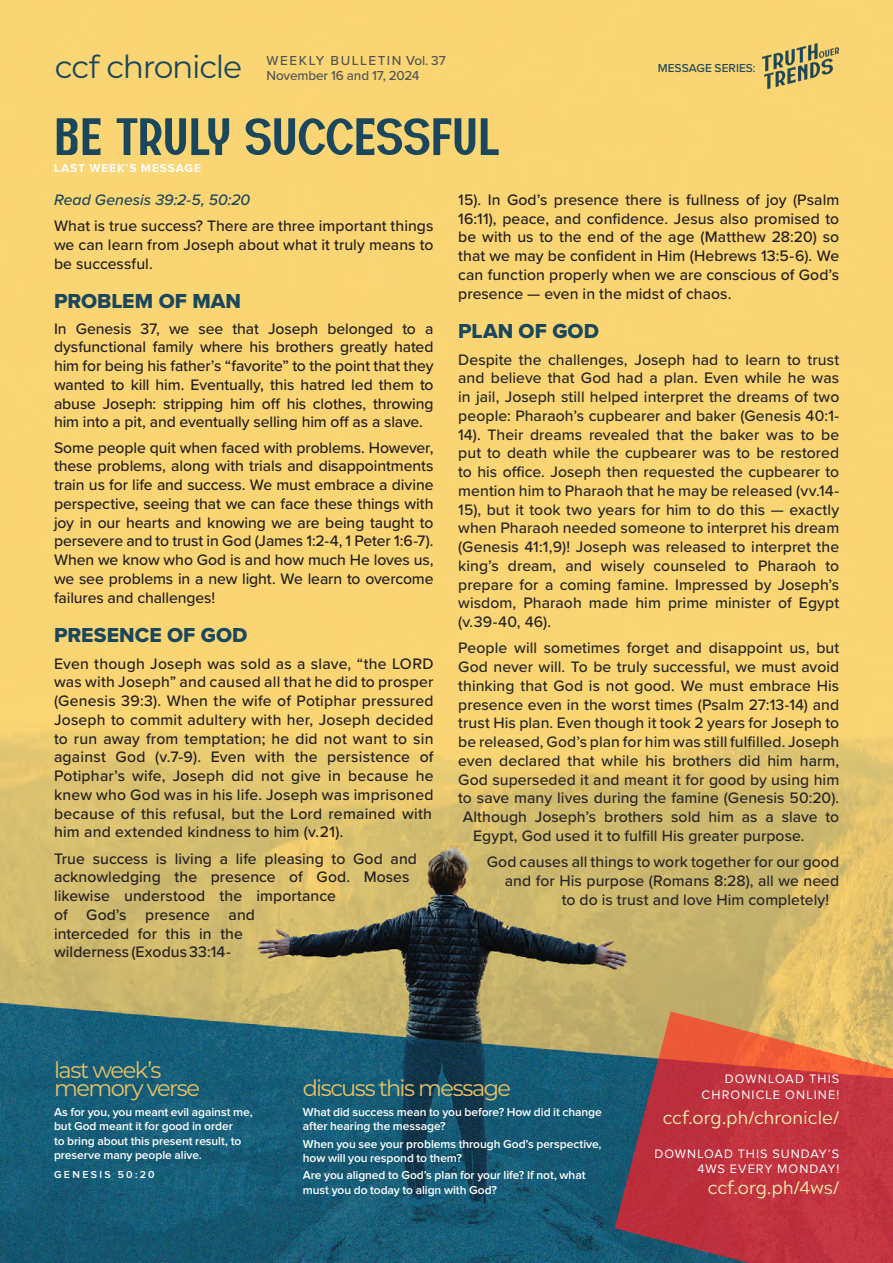
<style>
.page{position:relative;width:893px;height:1263px;background:#fff}
.page>*{position:absolute;margin:0;border:0;box-sizing:border-box;transform-origin:0 0}
.t1{font:52.5px "Retrolef";letter-spacing:-.005em;color:#1a475c}
.t2{font:31.5px "Montserrat";letter-spacing:-.04em;color:#1a475c}
.t3{font:22.5px/18px "Montserrat";letter-spacing:-.07em;color:#e9c265}
.Event_Description{font:21px "Proxima Nova Extrabld";color:#1a475c}
.Event_Description-2{font:18px "Acherus Grotesque";letter-spacing:-.015em;color:#faeeae}
.t4{font:500 15.75px/18.8px "Proxima Nova";letter-spacing:.005em;color:#231f20;text-align:justify}
.t5{font:500 15.75px/18.8px "Proxima Nova";letter-spacing:.005em;color:#252525;text-align:justify}
.t6{font:italic 500 15.75px "Proxima Nova";color:#1a475c}
.t7{font:500 13.5px "Proxima Nova";letter-spacing:.11em;color:#535453}
.t8{font:500 13.5px "Proxima Nova";letter-spacing:-.005em;color:#535453}
.t9{font:12.75px/15.8px "Proxima Nova";letter-spacing:.08em;color:#fff;text-align:right}
.t10{font:600 12px/14.2px "Proxima Nova";letter-spacing:-.005em;color:#fff}
.t11{font:700 12px "Proxima Nova";letter-spacing:.075em;color:#fff}
.t12{font:500 12px "Proxima Nova";color:#1a475c}
.t13{font:600 10.5px "Proxima Nova";letter-spacing:.225em;color:#fff}
</style>
<div class="page">
<img style="left:0;top:0;width:893px;height:1263px">
<svg style="left:615px;top:1011px;width:278px;height:252px;background:#b84a47"></svg>
<img style="left:762px;top:43px;width:77px;height:45px">
<p class="t2" style="left:55px;top:45px;width:189px">ccf chronicle</p>
<p class="t12" style="left:658px;top:59px;width:99px">MESSAGE SERIES:</p>
<p class="t7" style="left:267px;top:50px;width:181px">WEEKLY BULLETIN Vol. 37</p>
<p class="t8" style="left:267px;top:65px;width:155px">November 16 and 17, 2024</p>
<p class="t1" style="left:54px;top:100px;width:447px">BE TRULY SUCCESSFUL</p>
<p class="t6" style="left:54px;top:188px;width:198px">Read Genesis 39:2-5, 50:20</p>
<p class="t4" style="left:54px;top:216px;width:381px">What is true success? There are three important things we can learn from Joseph about what it truly means to be successful.</p>
<p class="Event_Description" style="left:54px;top:286px;width:189px">PROBLEM OF MAN</p>
<p class="t4" style="left:54px;top:318px;width:381px">In Genesis 37, we see that Joseph belonged to a dysfunctional family where his brothers greatly hated him for being his father’s “favorite” to the point that they wanted to kill him. Eventually, this hatred led them to abuse Joseph: stripping him off his clothes, throwing him into a pit, and eventually selling him off as a slave.</p>
<p class="t4" style="left:54px;top:437px;width:381px">Some people quit when faced with problems. However, these problems, along with trials and disappointments train us for life and success. We must embrace a divine perspective, seeing that we can face these things with joy in our hearts and knowing we are being taught to persevere and to trust in God (James 1:2-4, 1 Peter 1:6-7).<br>When we know who God is and how much He loves us, we see problems in a new light. We learn to overcome failures and challenges!</p>
<p class="Event_Description" style="left:54px;top:620px;width:195px">PRESENCE OF GOD</p>
<p class="t4" style="left:54px;top:653px;width:381px">Even though Joseph was sold as a slave, “the LORD was with Joseph” and caused all that he did to prosper (Genesis 39:3). When the wife of Potiphar pressured Joseph to commit adultery with her, Joseph decided to run away from temptation; he did not want to sin against God (v.7-9). Even with the persistence of Potiphar’s wife, Joseph did not give in because he knew who God was in his life. Joseph was imprisoned because of this refusal, but the Lord remained with him and extended kindness to him (v.21).</p>
<p class="t4" style="left:54px;top:848px;width:365px;text-align:left">True success is living a life pleasing to God and acknowledging the presence of God. Moses likewise understood the importance<br>of God’s presence and<br>interceded for this in the<br>wilderness (Exodus 33:14-</p>
<p class="t11" style="left:54px;top:162px;width:149px">LAST WEEK’S MESSAGE</p>
<p class="t4" style="left:458px;top:190px;width:383px">15). In God’s presence there is fullness of joy (Psalm 16:11), peace, and confidence. Jesus also promised to be with us to the end of the age (Matthew 28:20) so that we may be confident in Him (Hebrews 13:5-6). We can function properly when we are conscious of God’s presence — even in the midst of chaos.</p>
<p class="Event_Description" style="left:458px;top:316px;width:142px">PLAN OF GOD</p>
<p class="t5" style="left:458px;top:349px;width:383px">Despite the challenges, Joseph had to learn to trust and believe that God had a plan. Even while he was in jail, Joseph still helped interpret the dreams of two people: Pharaoh’s cupbearer and baker (Genesis 40:1- 14). Their dreams revealed that the baker was to be put to death while the cupbearer was to be restored to his office. Joseph then requested the cupbearer to mention him to Pharaoh that he may be released (vv.14- 15), but it took two years for him to do this — exactly when Pharaoh needed someone to interpret his dream (Genesis 41:1,9)! Joseph was released to interpret the king’s dream, and wisely counseled to Pharaoh to prepare for a coming famine. Impressed by Joseph’s wisdom, Pharaoh made him prime minister of Egypt (v.39-40, 46).</p>
<p class="t5" style="left:458px;top:638px;width:382px">People will sometimes forget and disappoint us, but</p>
<p class="t5" style="left:458px;top:657px;width:382px">God never will. To be truly successful, we must avoid</p>
<p class="t5" style="left:458px;top:676px;width:383px">thinking that God is not good. We must embrace His</p>
<p class="t5" style="left:458px;top:694px;width:382px">presence even in the worst times (Psalm 27:13-14) and</p>
<p class="t5" style="left:458px;top:713px;width:382px">trust His plan. Even though it took 2 years for Joseph to</p>
<p class="t5" style="left:458px;top:732px;width:383px">be released, God’s plan for him was still fulfilled. Joseph</p>
<p class="t5" style="left:458px;top:751px;width:382px">even declared that while his brothers did him harm,</p>
<p class="t5" style="left:458px;top:769px;width:382px">God superseded it and meant it for good by using him</p>
<p class="t5" style="left:458px;top:788px;width:383px">to save many lives during the famine (Genesis 50:20).</p>
<p class="t5" style="left:463px;top:807px;width:378px">Although Joseph’s brothers sold him as a slave to</p>
<p class="t5" style="left:473px;top:826px;width:333px">Egypt, God used it to fulfill His greater purpose.</p>
<p class="t5" style="left:487px;top:852px;width:354px">God causes all things to work together for our good</p>
<p class="t5" style="left:505px;top:871px;width:336px">and for His purpose (Romans 8:28), all we need</p>
<p class="t5" style="left:562px;top:889px;width:269px">to do is trust and love Him completely!</p>
<p class="t3" style="left:54px;top:1060px;width:147px">last week’s memory verse</p>
<p class="t10" style="left:54px;top:1105px;width:200px">As for you, you meant evil against me, but God meant it for good in order<br>to bring about this present result, to preserve many people alive.</p>
<p class="t13" style="left:54px;top:1170px;width:102px">GENESIS 50:20</p>
<p class="t3" style="left:303px;top:1078px;width:210px">discuss this message</p>
<p class="t10" style="left:303px;top:1105px;width:301px">What did success mean to you before? How did it change after hearing the message?</p>
<p class="t10" style="left:303px;top:1137px;width:300px">When you see your problems through God’s perspective, how will you respond to them?</p>
<p class="t10" style="left:303px;top:1169px;width:284px">Are you aligned to God’s plan for your life? If not, what must you do today to align with God?</p>
<p class="t9" style="left:702px;top:1072px;width:139px">DOWNLOAD THIS<br>CHRONICLE ONLINE!</p>
<p class="Event_Description-2" style="left:663px;top:1102px;width:178px">ccf.org.ph/chronicle/</p>
<p class="t9" style="left:654px;top:1147px;width:186px">DOWNLOAD THIS SUNDAY’S</p>
<p class="t9" style="left:697px;top:1161px;width:143px">4WS EVERY MONDAY!</p>
<p class="Event_Description-2" style="left:708px;top:1172px;width:133px">ccf.org.ph/4ws/</p>
</div>
